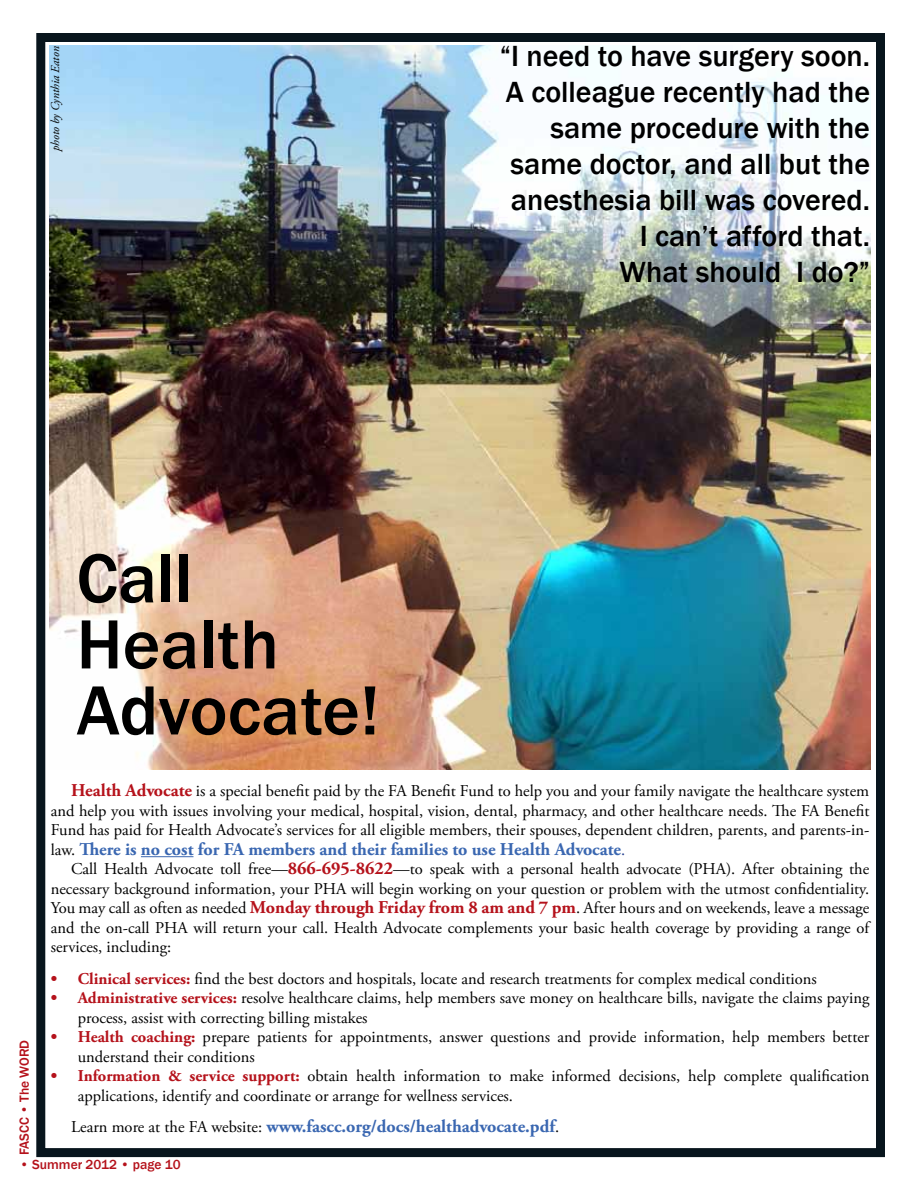
<style>
.page{position:relative;width:918px;height:1188px;background:#fff}
.page>*{position:absolute;margin:0;border:0;box-sizing:border-box;transform-origin:0 0}
.t1{font:500 72px/66px "Franklin Gothic";color:#000}
.t2{font:500 30px/36px "Franklin Gothic";color:#000;text-align:right}
.t3{font:700 18px "Adobe Garamond Pro";color:#3a67b1}
.t4{font:16.5px/19.5px "Adobe Garamond Pro";color:#000}
.t5{font:500 13.5px "Franklin Gothic";color:#b5121b}
.t6{font:italic 12px "Adobe Garamond Pro";color:#000}
.s1{font-weight:700;font-size:18px;color:#b5121b}
.s2{font-weight:400;font-size:16.5px;color:#000}
.s3{font-weight:400;font-size:16.5px;color:#25408f}
.s4{font-weight:700;color:#b5121b}
</style>
<div class="page">
<div style="left:36px;top:33px;width:849px;height:1124px;border:9px solid #08151d"></div>
<hr style="left:141px;top:856px;width:52px;height:1px;background:#3a67b1">
<img style="left:49px;top:45px;width:821px;height:724px">
<p class="t6" style="left:48px;top:151px;width:107px;rotate:-90deg">photo by Cynthia Eaton</p>
<h2 class="t2" style="left:500px;top:38px;width:372px">“I need to have surgery soon.<br>A colleague recently had the same procedure with the same doctor, and all but the anesthesia bill was covered.<br>I can’t afford that.<br>What should I do?”</h2>
<p class="t5" style="left:16px;top:1155px;width:117px;rotate:-90deg">FASCC • The WORD</p>
<h1 class="t1" style="left:76px;top:546px;width:305px">Call<br>Health<br>Advocate!</h1>
<p class="t4" style="left:51px;top:782px;width:820px;text-align:justify;text-indent:20px"><span class="s1">Health Advocate</span> is a special benefit paid by the FA Benefit Fund to help you and your family navigate the healthcare system and help you with issues involving your medical, hospital, vision, dental, pharmacy, and other healthcare needs. The FA Benefit Fund has paid for Health Advocate’s services for all eligible members, their spouses, dependent children, parents, and parents-in-</p>
<p class="t3" style="left:51px;top:839px;width:576px"><span class="s2">law.</span> There is no cost for FA members and their families to use Health Advocate<span class="s3">.</span></p>
<p class="t4" style="left:51px;top:860px;width:820px;text-align:justify;text-indent:20px">Call Health Advocate toll free—<span class="s1">866-695-8622</span>—to speak with a personal health advocate (PHA). After obtaining the necessary background information, your PHA will begin working on your question or problem with the utmost confidentiality.<br>You may call as often as needed <span class="s1">Monday through Friday from 8 am and 7 pm</span>. After hours and on weekends, leave a message and the on-call PHA will return your call. Health Advocate complements your basic health coverage by providing a range of services, including:</p>
<p class="t4" style="left:51px;top:970px;width:768px"><span class="s4">• Clinical services:</span> find the best doctors and hospitals, locate and research treatments for complex medical conditions</p>
<p class="t4" style="left:78px;top:989px;width:793px;text-indent:-27px"><span class="s4">• Administrative services:</span> resolve healthcare claims, help members save money on healthcare bills, navigate the claims paying process, assist with correcting billing mistakes</p>
<p class="t4" style="left:78px;top:1028px;width:793px;text-indent:-27px"><span class="s4">• Health coaching:</span> prepare patients for appointments, answer questions and provide information, help members better understand their conditions</p>
<p class="t4" style="left:78px;top:1067px;width:793px;text-indent:-27px"><span class="s4">• Information &amp; service support:</span> obtain health information to make informed decisions, help complete qualification applications, identify and coordinate or arrange for wellness services.</p>
<p class="t3" style="left:71px;top:1116px;width:490px"><span class="s2">Learn more at the FA website:</span> www.fascc.org/docs/healthadvocate.pdf<span class="s2">.</span></p>
<p class="t5" style="left:20px;top:1156px;width:162px">• Summer 2012 • page 10</p>
</div>
